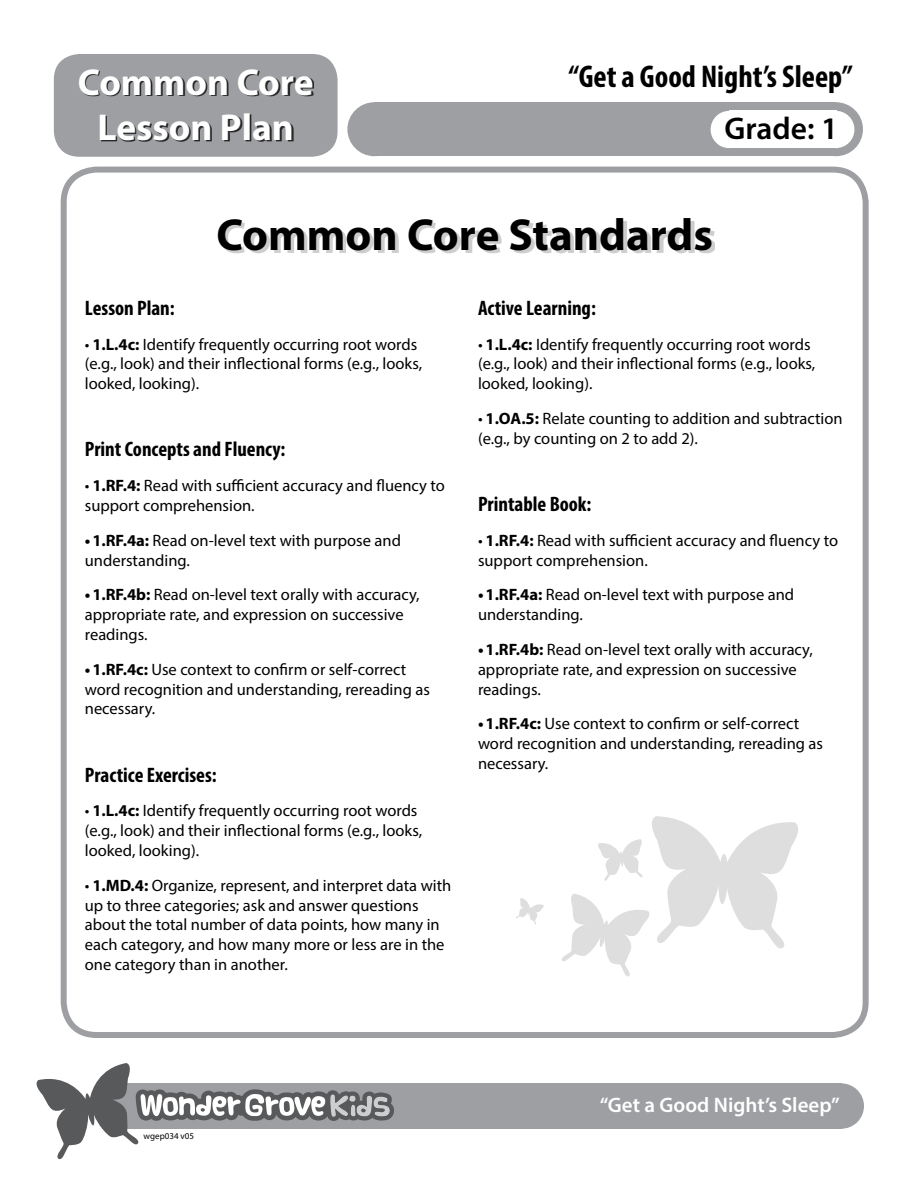
<style>
.page{position:relative;width:918px;height:1188px;background:#fff}
.page>*{position:absolute;margin:0;border:0;box-sizing:border-box;transform-origin:0 0}
.t1{font:700 45px "Myriad Pro";color:#000}
.t2{font:700 37.5px/45px "Myriad Pro";color:#fff;text-align:center}
.t3{font:700 condensed 31.5px "Myriad Pro";color:#000}
.t4{font:600 31.5px "Myriad Pro";color:#000}
.t5{font:700 condensed 21px "Myriad Pro";color:#000}
.t6{font:600 21px "Myriad Pro";color:#fff}
.t7{font:16.5px/19.8px "Myriad Pro";color:#000}
.t8{font:9px "Myriad Pro";color:#000}
.s1{font-weight:700}
</style>
<div class="page">
<div style="left:61px;top:167px;width:808px;height:871px;border:6px solid #9d9fa2;border-radius:33px"></div>
<div style="left:54px;top:54px;width:284px;height:103px;background:#9d9fa2;border-radius:26px"></div>
<div style="left:819px;top:1083px;width:45px;height:46px;background:#9d9fa2;border-radius:50%"></div>
<div style="left:102px;top:1083px;width:739px;height:46px;background:#9d9fa2"></div>
<svg style="left:36px;top:1063px;width:358px;height:97px"></svg>
<div style="left:80px;top:70px;width:234px;height:72px;background:#000;opacity:.75"></div>
<div style="left:809px;top:102px;width:54px;height:54px;background:#9d9fa2;border-radius:50%"></div>
<div style="left:347px;top:102px;width:54px;height:54px;background:#9d9fa2;border-radius:50%"></div>
<div style="left:374px;top:102px;width:462px;height:54px;background:#9d9fa2"></div>
<div style="left:818px;top:111px;width:36px;height:37px;background:#fff;border-radius:50%"></div>
<div style="left:729px;top:111px;width:108px;height:37px;background:#fff"></div>
<div style="left:711px;top:111px;width:37px;height:37px;background:#fff;border-radius:50%"></div>
<div style="left:221px;top:221px;width:494px;height:33px;background:#000;opacity:.2"></div>
<svg style="left:516px;top:898px;width:28px;height:27px"></svg>
<svg style="left:562px;top:816px;width:236px;height:161px"></svg>
<h2 class="t2" style="left:78px;top:58px;width:237px">Common Core<br>Lesson Plan</h2>
<h3 class="t3" style="left:569px;top:56px;width:286px">“Get a Good Night’s Sleep”</h3>
<h3 class="t4" style="left:725px;top:109px;width:115px">Grade: 1</h3>
<h1 class="t1" style="left:216px;top:205px;width:498px">Common Core Standards</h1>
<p class="t5" style="left:85px;top:295px;width:91px">Lesson Plan:</p>
<p class="t7" style="left:85px;top:334px;width:339px">• <span class="s1">1.L.4c:</span> Identify frequently occurring root words (e.g., look) and their inflectional forms (e.g., looks, looked, looking).</p>
<p class="t5" style="left:85px;top:436px;width:202px">Print Concepts and Fluency:</p>
<p class="t7" style="left:85px;top:476px;width:362px">• <span class="s1">1.RF.4:</span> Read with sufficient accuracy and fluency to support comprehension.</p>
<p class="t7" style="left:85px;top:530px;width:318px"><span class="s1">•1.RF.4a:</span> Read on-level text with purpose and understanding.</p>
<p class="t7" style="left:85px;top:585px;width:336px"><span class="s1">•1.RF.4b:</span> Read on-level text orally with accuracy, appropriate rate, and expression on successive readings.</p>
<p class="t7" style="left:85px;top:659px;width:347px"><span class="s1">•1.RF.4c:</span> Use context to confirm or self-correct word recognition and understanding, rereading as necessary.</p>
<p class="t5" style="left:85px;top:762px;width:133px">Practice Exercises:</p>
<p class="t7" style="left:85px;top:801px;width:339px">• <span class="s1">1.L.4c:</span> Identify frequently occurring root words (e.g., look) and their inflectional forms (e.g., looks, looked, looking).</p>
<p class="t7" style="left:85px;top:875px;width:368px">• <span class="s1">1.MD.4:</span> Organize, represent, and interpret data with up to three categories; ask and answer questions about the total number of data points, how many in each category, and how many more or less are in the one category than in another.</p>
<p class="t5" style="left:478px;top:295px;width:119px">Active Learning:</p>
<p class="t7" style="left:478px;top:334px;width:339px">• <span class="s1">1.L.4c:</span> Identify frequently occurring root words (e.g., look) and their inflectional forms (e.g., looks, looked, looking).</p>
<p class="t7" style="left:478px;top:408px;width:366px">• <span class="s1">1.OA.5:</span> Relate counting to addition and subtraction (e.g., by counting on 2 to add 2).</p>
<p class="t5" style="left:478px;top:491px;width:115px">Printable Book:</p>
<p class="t7" style="left:478px;top:530px;width:362px">• <span class="s1">1.RF.4:</span> Read with sufficient accuracy and fluency to support comprehension.</p>
<p class="t7" style="left:478px;top:585px;width:318px"><span class="s1">•1.RF.4a:</span> Read on-level text with purpose and understanding.</p>
<p class="t7" style="left:478px;top:639px;width:336px"><span class="s1">•1.RF.4b:</span> Read on-level text orally with accuracy, appropriate rate, and expression on successive readings.</p>
<p class="t7" style="left:478px;top:714px;width:347px"><span class="s1">•1.RF.4c:</span> Use context to confirm or self-correct word recognition and understanding, rereading as necessary.</p>
<p class="t8" style="left:144px;top:1130px;width:52px">wgep034 v05</p>
<p class="t6" style="left:600px;top:1092px;width:241px">“Get a Good Night’s Sleep”</p>
</div>
